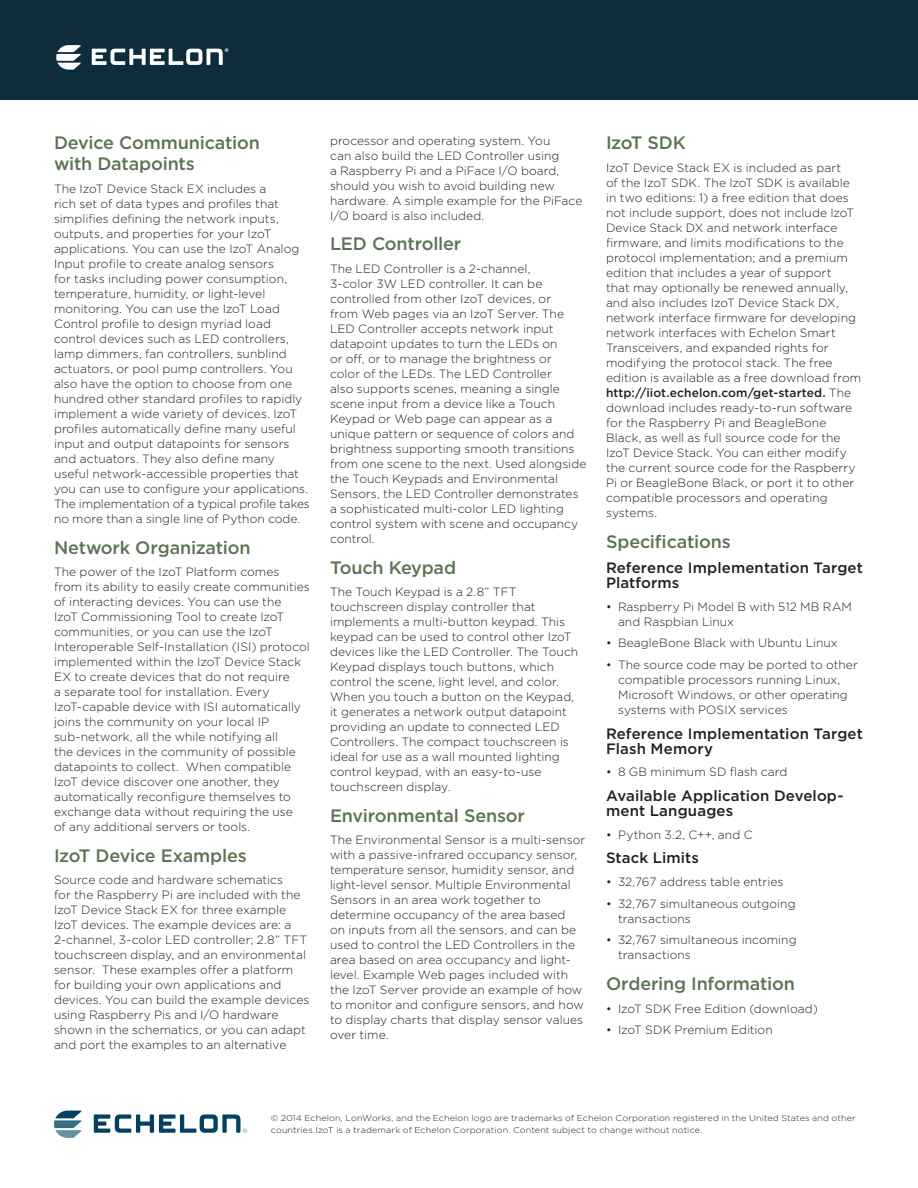
<style>
.page{position:relative;width:918px;height:1188px;background:#fff}
.page>*{position:absolute;margin:0;border:0;box-sizing:border-box;transform-origin:0 0}
.subheads{font:500 18px/21px "Gotham";letter-spacing:-.01em;color:#5c7453}
.Sub-Subheads{font:500 15px/15px "Gotham";letter-spacing:.01em;color:#231f20}
.body{font:300 12px/15px "Gotham";letter-spacing:.005em;color:#231f20}
.disclaimer{font:300 8.55px/11.2px "Gotham";letter-spacing:.015em;color:#231f20;scale:1.06 1}
.t1{font:700 5.1px "Helvetica";color:#fff}
.s1{font-weight:500}
</style>
<div class="page">
<div style="left:0;top:0;width:918px;height:100px;background:#0d2d3d"></div>
<svg style="left:92px;top:49px;width:131px;height:16px"></svg>
<svg style="left:56px;top:45px;width:25px;height:25px"></svg>
<svg style="left:94px;top:1114px;width:153px;height:19px"></svg>
<svg style="left:54px;top:1111px;width:27px;height:27px"></svg>
<p class="t1" style="left:225px;top:47px;width:5px">®</p>
<p class="subheads" style="left:54px;top:132px;width:207px">Device Communication with Datapoints</p>
<p class="body" style="left:54px;top:181px;width:257px">The IzoT Device Stack EX includes a<br>rich set of data types and profiles that simplifies defining the network inputs, outputs, and properties for your IzoT applications. You can use the IzoT Analog Input profile to create analog sensors<br>for tasks including power consumption, temperature, humidity, or light-level monitoring. You can use the IzoT Load Control profile to design myriad load control devices such as LED controllers, lamp dimmers, fan controllers, sunblind actuators, or pool pump controllers. You also have the option to choose from one hundred other standard profiles to rapidly implement a wide variety of devices. IzoT profiles automatically define many useful input and output datapoints for sensors and actuators. They also define many useful network-accessible properties that you can use to configure your applications.<br>The implementation of a typical profile takes no more than a single line of Python code.</p>
<p class="subheads" style="left:54px;top:537px;width:198px">Network Organization</p>
<p class="body" style="left:54px;top:564px;width:257px">The power of the IzoT Platform comes from its ability to easily create communities of interacting devices. You can use the<br>IzoT Commissioning Tool to create IzoT communities, or you can use the IzoT Interoperable Self-Installation (ISI) protocol implemented within the IzoT Device Stack EX to create devices that do not require<br>a separate tool for installation. Every IzoT-capable device with ISI automatically joins the community on your local IP sub-network, all the while notifying all<br>the devices in the community of possible datapoints to collect. When compatible IzoT device discover one another, they automatically reconfigure themselves to exchange data without requiring the use<br>of any additional servers or tools.</p>
<p class="subheads" style="left:54px;top:845px;width:194px">IzoT Device Examples</p>
<p class="body" style="left:54px;top:872px;width:257px">Source code and hardware schematics<br>for the Raspberry Pi are included with the IzoT Device Stack EX for three example IzoT devices. The example devices are: a 2-channel, 3-color LED controller; 2.8” TFT touchscreen display, and an environmental sensor. These examples offer a platform for building your own applications and devices. You can build the example devices using Raspberry Pis and I/O hardware shown in the schematics, or you can adapt and port the examples to an alternative</p>
<p class="body" style="left:330px;top:133px;width:254px">processor and operating system. You<br>can also build the LED Controller using<br>a Raspberry Pi and a PiFace I/O board, should you wish to avoid building new hardware. A simple example for the PiFace I/O board is also included.</p>
<p class="subheads" style="left:330px;top:233px;width:133px">LED Controller</p>
<p class="body" style="left:330px;top:261px;width:258px">The LED Controller is a 2-channel,<br>3-color 3W LED controller. It can be controlled from other IzoT devices, or<br>from Web pages via an IzoT Server. The LED Controller accepts network input datapoint updates to turn the LEDs on<br>or off, or to manage the brightness or<br>color of the LEDs. The LED Controller<br>also supports scenes, meaning a single scene input from a device like a Touch Keypad or Web page can appear as a unique pattern or sequence of colors and brightness supporting smooth transitions from one scene to the next. Used alongside the Touch Keypads and Environmental Sensors, the LED Controller demonstrates a sophisticated multi-color LED lighting control system with scene and occupancy control.</p>
<p class="subheads" style="left:330px;top:557px;width:128px">Touch Keypad</p>
<p class="body" style="left:330px;top:584px;width:250px">The Touch Keypad is a 2.8” TFT touchscreen display controller that implements a multi-button keypad. This keypad can be used to control other IzoT devices like the LED Controller. The Touch Keypad displays touch buttons, which control the scene, light level, and color.<br>When you touch a button on the Keypad, it generates a network output datapoint providing an update to connected LED Controllers. The compact touchscreen is ideal for use as a wall mounted lighting control keypad, with an easy-to-use touchscreen display.</p>
<p class="subheads" style="left:330px;top:805px;width:196px">Environmental Sensor</p>
<p class="body" style="left:330px;top:832px;width:257px">The Environmental Sensor is a multi-sensor with a passive-infrared occupancy sensor, temperature sensor, humidity sensor, and light-level sensor. Multiple Environmental Sensors in an area work together to determine occupancy of the area based<br>on inputs from all the sensors, and can be used to control the LED Controllers in the area based on area occupancy and light&shy;level. Example Web pages included with the IzoT Server provide an example of how to monitor and configure sensors, and how to display charts that display sensor values over time.</p>
<p class="subheads" style="left:606px;top:132px;width:82px">IzoT SDK</p>
<p class="body" style="left:606px;top:160px;width:257px">IzoT Device Stack EX is included as part<br>of the IzoT SDK. The IzoT SDK is available in two editions: 1) a free edition that does not include support, does not include IzoT Device Stack DX and network interface firmware, and limits modifications to the protocol implementation; and a premium edition that includes a year of support<br>that may optionally be renewed annually, and also includes IzoT Device Stack DX, network interface firmware for developing network interfaces with Echelon Smart Transceivers, and expanded rights for modifying the protocol stack. The free edition is available as a free download from <span class="s1">http://iiot.echelon.com/get-started.</span> The download includes ready-to-run software for the Raspberry Pi and BeagleBone Black, as well as full source code for the IzoT Device Stack. You can either modify the current source code for the Raspberry Pi or BeagleBone Black, or port it to other compatible processors and operating systems.</p>
<p class="subheads" style="left:606px;top:531px;width:126px">Specifications</p>
<p class="Sub-Subheads" style="left:606px;top:560px;width:258px">Reference Implementation Target<br>Platforms</p>
<p class="body" style="left:618px;top:599px;width:236px;text-indent:-12px">• Raspberry Pi Model B with 512 MB RAM and Raspbian Linux</p>
<p class="body" style="left:606px;top:635px;width:233px">• BeagleBone Black with Ubuntu Linux</p>
<p class="body" style="left:618px;top:657px;width:241px;text-indent:-12px">• The source code may be ported to other compatible processors running Linux, Microsoft Windows, or other operating systems with POSIX services</p>
<p class="Sub-Subheads" style="left:606px;top:726px;width:258px">Reference Implementation Target<br>Flash Memory</p>
<p class="body" style="left:606px;top:764px;width:183px">• 8 GB minimum SD flash card</p>
<p class="Sub-Subheads" style="left:606px;top:788px;width:239px">Available Application Develop&shy;ment Languages</p>
<p class="body" style="left:606px;top:827px;width:148px">• Python 3.2, C++, and C</p>
<p class="Sub-Subheads" style="left:606px;top:850px;width:94px">Stack Limits</p>
<p class="body" style="left:606px;top:874px;width:179px">• 32,767 address table entries</p>
<p class="body" style="left:618px;top:896px;width:179px;text-indent:-12px">• 32,767 simultaneous outgoing transactions</p>
<p class="body" style="left:618px;top:932px;width:180px;text-indent:-12px">• 32,767 simultaneous incoming transactions</p>
<p class="subheads" style="left:606px;top:973px;width:190px">Ordering Information</p>
<p class="body" style="left:606px;top:1001px;width:213px">• IzoT SDK Free Edition (download)</p>
<p class="body" style="left:606px;top:1022px;width:168px">• IzoT SDK Premium Edition</p>
<p class="disclaimer" style="left:271px;top:1112px;width:553px">© 2014 Echelon, LonWorks, and the Echelon logo are trademarks of Echelon Corporation registered in the United States and other countries.IzoT is a trademark of Echelon Corporation. Content subject to change without notice.</p>
</div>
